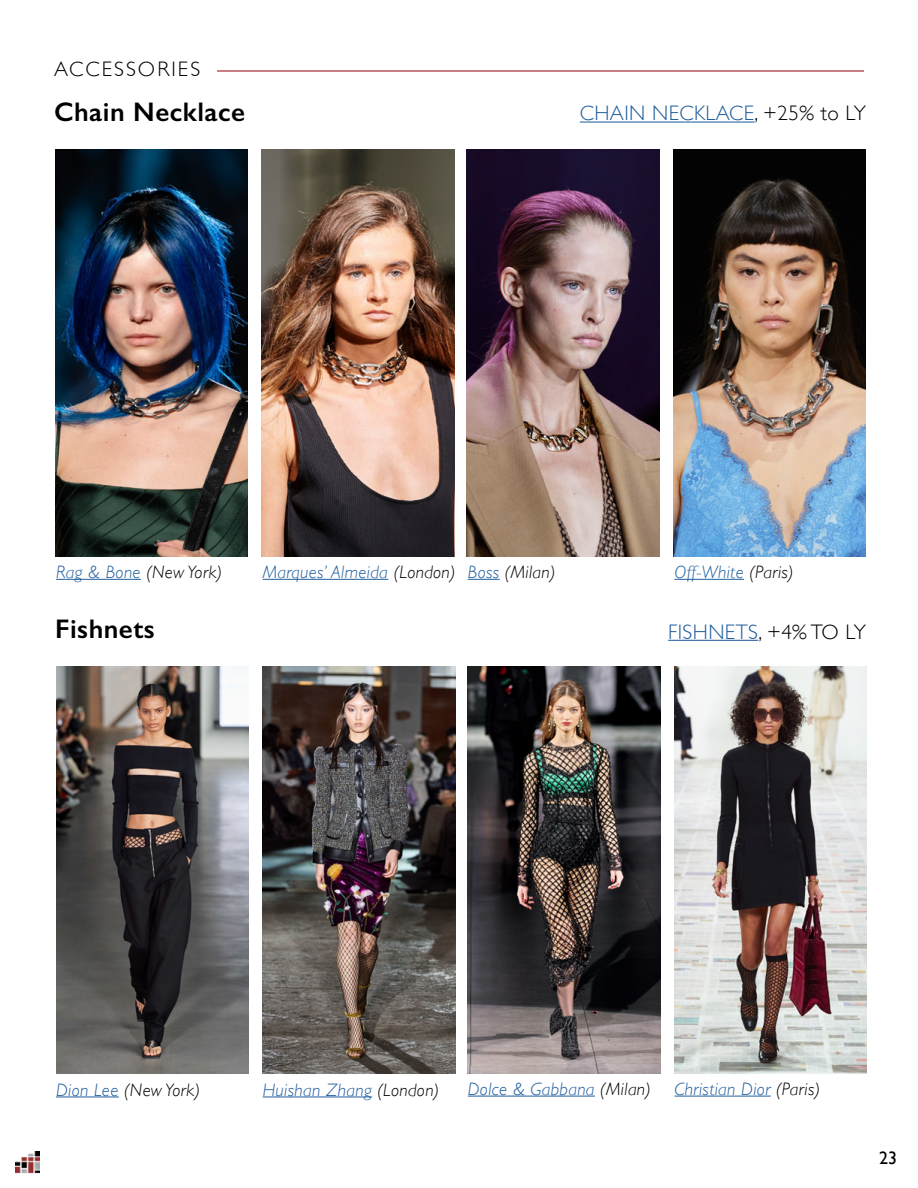
<style>
.page{position:relative;width:918px;height:1188px;background:#fff}
.page>*{position:absolute;margin:0;border:0;box-sizing:border-box;transform-origin:0 0}
.t1{font:600 27px "Gill Sans";letter-spacing:.02em;color:#000}
.t2{font:300 21px "Gill Sans";letter-spacing:.02em;color:#215e9e}
.t3{font:300 21px "Gill Sans";letter-spacing:.1em;color:#000}
.t4{font:italic 300 18px "Gill Sans";letter-spacing:.02em;color:#215e9e}
.t5{font:italic 300 18px "Gill Sans";letter-spacing:.02em;color:#000}
.t6{font:18px "Gill Sans";color:#000}
.s1{color:#000}
.s2{color:#215e9e}
</style>
<div class="page">
<img style="left:55px;top:149px;width:193px;height:408px">
<img style="left:16px;top:1152px;width:24px;height:22px">
<img style="left:262px;top:149px;width:192px;height:408px">
<img style="left:467px;top:149px;width:193px;height:408px">
<img style="left:673px;top:149px;width:193px;height:408px">
<hr style="left:217px;top:70px;width:647px;height:2px;background:#a11d24">
<hr style="left:580px;top:122px;width:175px;height:1px;background:#215e9e">
<hr style="left:668px;top:640px;width:90px;height:1px;background:#215e9e">
<hr style="left:56px;top:579px;width:85px;height:1px;background:#215e9e">
<hr style="left:263px;top:579px;width:125px;height:1px;background:#215e9e">
<hr style="left:468px;top:579px;width:32px;height:1px;background:#215e9e">
<hr style="left:675px;top:579px;width:69px;height:1px;background:#215e9e">
<img style="left:56px;top:666px;width:193px;height:407px">
<img style="left:263px;top:666px;width:192px;height:407px">
<img style="left:468px;top:666px;width:193px;height:407px">
<img style="left:674px;top:666px;width:193px;height:407px">
<hr style="left:56px;top:1097px;width:63px;height:1px;background:#215e9e">
<hr style="left:263px;top:1097px;width:109px;height:1px;background:#215e9e">
<hr style="left:468px;top:1096px;width:127px;height:1px;background:#215e9e">
<hr style="left:675px;top:1096px;width:96px;height:1px;background:#215e9e">
<p class="t3" style="left:54px;top:53px;width:148px">ACCESSORIES</p>
<h1 class="t1" style="left:54px;top:96px;width:193px">Chain Necklace</h1>
<p class="t2" style="left:580px;top:97px;width:288px">CHAIN NECKLACE<span class="s1">, +25% to LY</span></p>
<p class="t5" style="left:56px;top:562px;width:168px"><span class="s2">Rag &amp; Bone</span> (New York)</p>
<p class="t4" style="left:263px;top:562px;width:294px">Marques’ Almeida <span class="s1">(London)</span> Boss <span class="s1">(Milan)</span></p>
<p class="t4" style="left:675px;top:562px;width:121px">Off-White <span class="s1">(Paris)</span></p>
<h1 class="t1" style="left:55px;top:612px;width:101px">Fishnets</h1>
<p class="t2" style="left:668px;top:615px;width:199px">FISHNETS<span class="s1">, +4% TO LY</span></p>
<p class="t5" style="left:56px;top:1079px;width:146px"><span class="s2">Dion Lee</span> (New York)</p>
<p class="t4" style="left:263px;top:1079px;width:178px">Huishan Zhang <span class="s1">(London)</span></p>
<p class="t4" style="left:468px;top:1079px;width:185px">Dolce &amp; Gabbana <span class="s1">(Milan)</span></p>
<p class="t4" style="left:675px;top:1079px;width:147px">Christian Dior <span class="s1">(Paris)</span></p>
<p class="t6" style="left:879px;top:1147px;width:19px">23</p>
</div>
